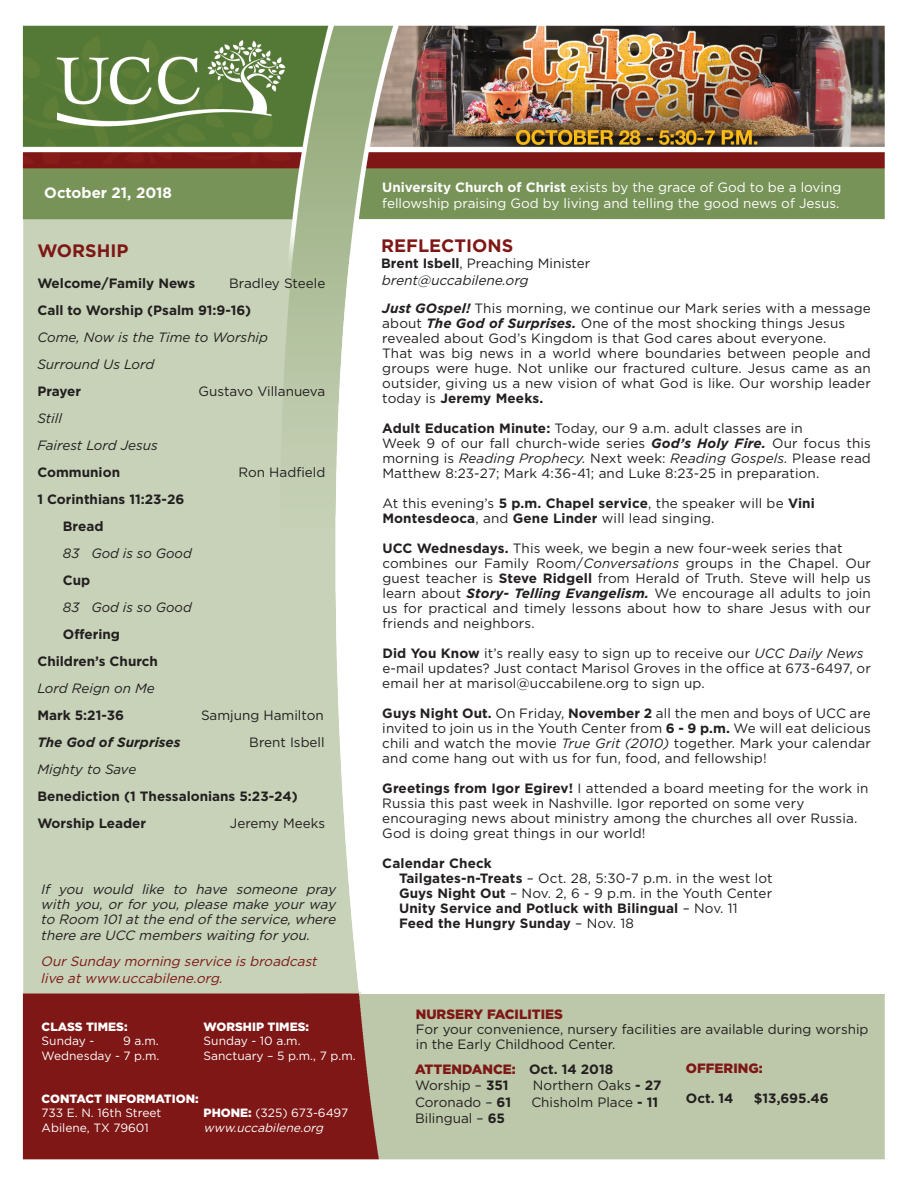
<style>
.page{position:relative;width:918px;height:1188px;background:#fff}
.page>*{position:absolute;margin:0;border:0;box-sizing:border-box;transform-origin:0 0}
.t1{font:700 18px "Gotham";color:#7e1715}
.t2{font:700 15px "Gotham";color:#fff}
.t3{font:13.5px/15px "Gotham";letter-spacing:.01em;color:#231f20}
.t4{font:700 13.5px/15px "Gotham";color:#231f20}
.t5{font:italic 13.5px/15.5px "Gotham";color:#231f20;text-align:justify}
.t6{font:13.5px/16.2px "Gotham";color:#fff}
.t7{font:italic 13.5px/27px "Gotham";color:#231f20}
.t8{font:italic 13.5px/16.2px "Gotham";color:#7e1715}
.t9{font:900 13.5px "Gotham";color:#7e1715}
.t10{font:italic 700 13.5px "Gotham";color:#231f20}
.t11{font:12px "Gotham";color:#fff}
.t12{font:900 12px "Gotham";color:#fff}
.t13{font:italic 12px "Gotham";color:#fff}
.s1{font-weight:900}
.s2{font-weight:700}
.s3{font-weight:700;font-style:normal}
.s4{font-style:normal}
.s5{font-weight:700;font-style:italic}
.s6{font-style:italic}
.s7{font-weight:400}
.s8{font-weight:900;color:#7e1715}
</style>
<div class="page">
<img style="left:22px;top:25px;width:863px;height:1135px">
<div style="left:352px;top:687px;width:540px;height:7px;background:#fff"></div>
<p class="t2" style="left:44px;top:184px;width:129px">October 21, 2018</p>
<h1 class="t1" style="left:37px;top:240px;width:93px">WORSHIP</h1>
<p class="t4" style="left:37px;top:276px;width:159px">Welcome/Family News</p>
<p class="t3" style="left:229px;top:276px;width:98px">Bradley Steele</p>
<p class="t4" style="left:37px;top:303px;width:215px">Call to Worship (Psalm 91:9-16)</p>
<p class="t7" style="left:37px;top:324px;width:232px">Come, Now is the Time to Worship<br>Surround Us Lord</p>
<p class="t4" style="left:37px;top:384px;width:45px">Prayer</p>
<p class="t3" style="left:199px;top:384px;width:128px">Gustavo Villanueva</p>
<p class="t7" style="left:37px;top:405px;width:122px">Still<br>Fairest Lord Jesus</p>
<p class="t4" style="left:37px;top:465px;width:84px">Communion</p>
<p class="t3" style="left:239px;top:465px;width:88px">Ron Hadfield</p>
<p class="t4" style="left:63px;top:486px;width:123px;line-height:27px;text-indent:-26px">1 Corinthians 11:23-26<br>Bread</p>
<p class="t7" style="left:63px;top:540px;width:130px">83 God is so Good</p>
<p class="t4" style="left:63px;top:573px;width:29px">Cup</p>
<p class="t7" style="left:63px;top:594px;width:130px">83 God is so Good</p>
<p class="t4" style="left:37px;top:621px;width:122px;line-height:27px;text-indent:26px">Offering<br>Children’s Church</p>
<p class="t7" style="left:37px;top:675px;width:119px">Lord Reign on Me</p>
<p class="t4" style="left:37px;top:708px;width:88px">Mark 5:21-36</p>
<p class="t3" style="left:201px;top:708px;width:124px">Samjung Hamilton</p>
<p class="t10" style="left:37px;top:735px;width:145px">The God of Surprises</p>
<p class="t3" style="left:249px;top:735px;width:77px">Brent Isbell</p>
<p class="t7" style="left:37px;top:756px;width:100px">Mighty to Save</p>
<p class="t4" style="left:37px;top:783px;width:262px;line-height:27px">Benediction (1 Thessalonians 5:23-24)<br>Worship Leader</p>
<p class="t3" style="left:230px;top:816px;width:97px">Jeremy Meeks</p>
<p class="t5" style="left:41px;top:881px;width:300px">If you would like to have someone pray with you, or for you, please make your way to Room 101 at the end of the service, where there are UCC members waiting for you.</p>
<p class="t8" style="left:41px;top:953px;width:281px">Our Sunday morning service is broadcast live at www.uccabilene.org.</p>
<p class="t12" style="left:42px;top:1020px;width:88px">CLASS TIMES:</p>
<p class="t12" style="left:204px;top:1020px;width:107px">WORSHIP TIMES:</p>
<p class="t11" style="left:42px;top:1034px;width:54px">Sunday -</p>
<p class="t11" style="left:123px;top:1034px;width:37px">9 a.m.</p>
<p class="t11" style="left:204px;top:1034px;width:99px">Sunday - 10 a.m.</p>
<p class="t11" style="left:42px;top:1049px;width:119px">Wednesday - 7 p.m.</p>
<p class="t11" style="left:204px;top:1049px;width:154px">Sanctuary – 5 p.m., 7 p.m.</p>
<p class="t12" style="left:42px;top:1092px;width:159px">CONTACT INFORMATION:</p>
<p class="t11" style="left:42px;top:1106px;width:121px">733 E. N. 16th Street</p>
<p class="t11" style="left:204px;top:1106px;width:146px"><span class="s1">PHONE:</span> (325) 673-6497</p>
<p class="t11" style="left:42px;top:1121px;width:109px">Abilene, TX 79601</p>
<p class="t13" style="left:204px;top:1121px;width:124px">www.uccabilene.org</p>
<p class="t6" style="left:382px;top:179px;width:461px"><span class="s2">University Church of Christ</span> exists by the grace of God to be a loving fellowship praising God by living and telling the good news of Jesus.</p>
<h1 class="t1" style="left:381px;top:235px;width:134px">REFLECTIONS</h1>
<p class="t5" style="left:381px;top:255px;width:211px;line-height:16.2px"><span class="s3">Brent Isbell</span><span class="s4">, Preaching Minister </span>brent@uccabilene.org</p>
<p class="t3" style="left:382px;top:301px;width:490px"><span class="s5">Just GOspel!</span> This morning, we continue our Mark series with a message about <span class="s5">The God of Surprises.</span> One of the most shocking things Jesus revealed about God’s Kingdom is that God cares about everyone.<br>That was big news in a world where boundaries between people and groups were huge. Not unlike our fractured culture. Jesus came as an outsider, giving us a new vision of what God is like. Our worship leader today is <span class="s2">Jeremy Meeks.</span></p>
<p class="t3" style="left:382px;top:421px;width:490px"><span class="s2">Adult Education Minute:</span> Today, our 9 a.m. adult classes are in<br>Week 9 of our fall church-wide series <span class="s5">God’s Holy Fire.</span> Our focus this morning is <span class="s6">Reading Prophecy.</span> Next week: <span class="s6">Reading Gospels.</span> Please read Matthew 8:23-27; Mark 4:36-41; and Luke 8:23-25 in preparation.</p>
<p class="t3" style="left:382px;top:496px;width:434px">At this evening’s <span class="s2">5 p.m. Chapel service</span>, the speaker will be <span class="s2">Vini<br>Montesdeoca</span>, and <span class="s2">Gene Linder</span> will lead singing.</p>
<p class="t3" style="left:382px;top:541px;width:490px"><span class="s2">UCC Wednesdays.</span> This week, we begin a new four-week series that combines our Family Room/<span class="s6">Conversations</span> groups in the Chapel. Our guest teacher is <span class="s2">Steve Ridgell</span> from Herald of Truth. Steve will help us learn about <span class="s5">Story- Telling Evangelism.</span> We encourage all adults to join us for practical and timely lessons about how to share Jesus with our friends and neighbors.</p>
<p class="t3" style="left:382px;top:646px;width:490px"><span class="s2">Did You Know</span> it’s really easy to sign up to receive our <span class="s6">UCC Daily News </span>e-mail updates? Just contact Marisol Groves in the office at 673-6497, or email her at marisol@uccabilene.org to sign up.</p>
<p class="t3" style="left:382px;top:706px;width:490px;text-align:justify"><span class="s2">Guys Night Out.</span> On Friday, <span class="s2">November 2</span> all the men and boys of UCC are invited to join us in the Youth Center from <span class="s2">6 - 9 p.m.</span> We will eat delicious chili and watch the movie <span class="s6">True Grit (2010)</span> together. Mark your calendar and come hang out with us for fun, food, and fellowship!</p>
<p class="t3" style="left:382px;top:781px;width:488px"><span class="s2">Greetings from Igor Egirev!</span> I attended a board meeting for the work in Russia this past week in Nashville. Igor reported on some very encouraging news about ministry among the churches all over Russia.<br>God is doing great things in our world!</p>
<p class="t4" style="left:399px;top:855px;width:375px;text-indent:-17px">Calendar Check<br>Tailgates-n-Treats <span class="s7">– Oct. 28, 5:30-7 p.m. in the west lot </span>Guys Night Out <span class="s7">– Nov. 2, 6 - 9 p.m. in the Youth Center </span>Unity Service and Potluck with Bilingual <span class="s7">– Nov. 11<br></span>Feed the Hungry Sunday <span class="s7">– Nov. 18</span></p>
<p class="t9" style="left:416px;top:1006px;width:149px">NURSERY FACILITIES</p>
<p class="t3" style="left:416px;top:1021px;width:454px">For your convenience, nursery facilities are available during worship in the Early Childhood Center.</p>
<p class="t4" style="left:415px;top:1061px;width:200px;line-height:16.5px"><span class="s8">ATTENDANCE:</span> Oct. 14 2018<br><span class="s7">Worship –</span> 351</p>
<p class="t9" style="left:686px;top:1061px;width:78px">OFFERING:</p>
<p class="t4" style="left:686px;top:1091px;width:49px">Oct. 14</p>
<p class="t4" style="left:754px;top:1091px;width:76px">$13,695.46</p>
<p class="t3" style="left:533px;top:1078px;width:130px">Northern Oaks <span class="s2">- 27</span></p>
<p class="t3" style="left:415px;top:1094px;width:97px">Coronado – <span class="s2">61</span></p>
<p class="t3" style="left:531px;top:1094px;width:128px">Chisholm Place <span class="s2">- 11</span></p>
<p class="t3" style="left:415px;top:1111px;width:92px">Bilingual – <span class="s2">65</span></p>
</div>
